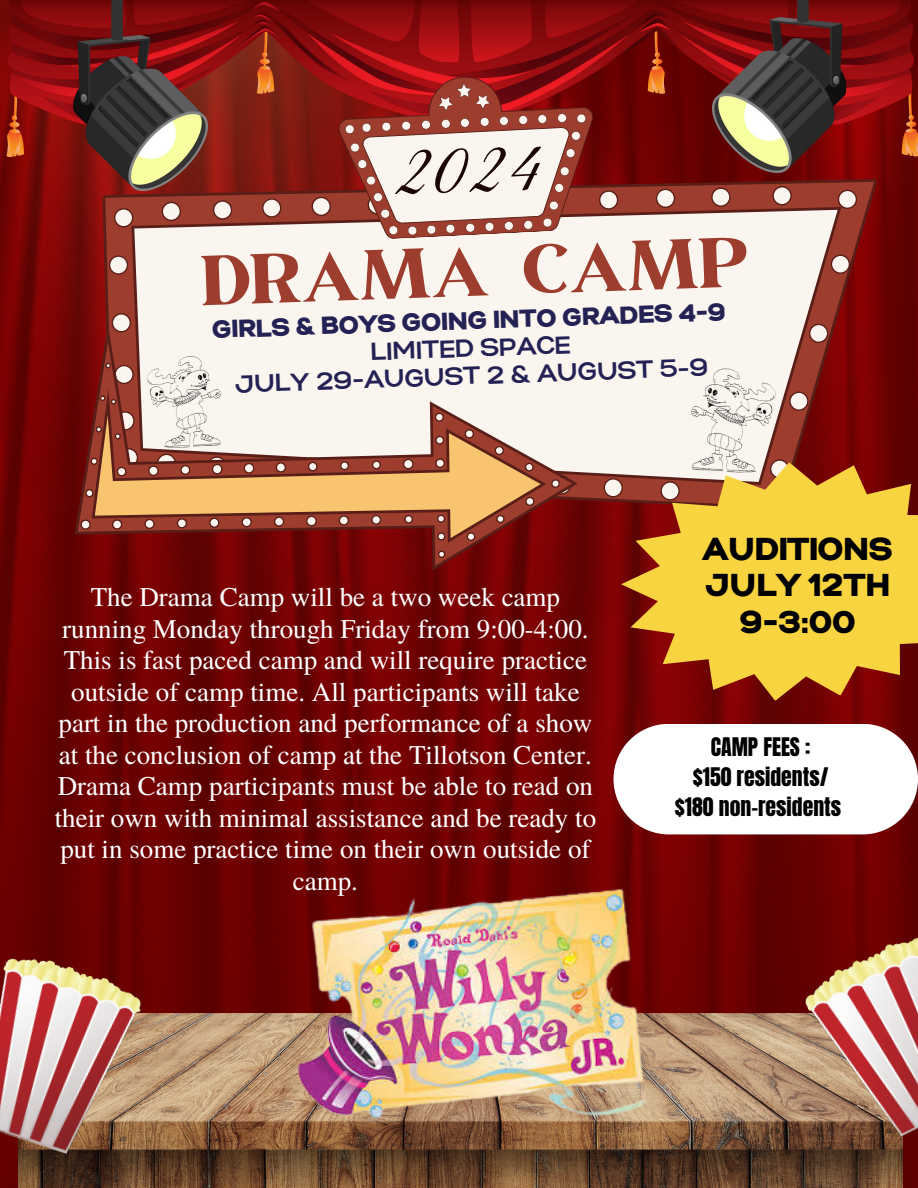
<style>
.page{position:relative;width:918px;height:1188px;background:#fff}
.page>*{position:absolute;margin:0;border:0;box-sizing:border-box;transform-origin:0 0}
.t1{font:84px "March";color:#9d3d2e}
.t2{font:75px "Great Vibes";color:#1a0605}
.t3{font:900 31.65px/36.6px "Gabriel Sans";color:#000;text-align:center}
.t4{font:27px/31.5px "Te X Gyre Termes";color:#fff;text-align:center}
.t5{font:700 24.6px/27.6px "Gabriel Sans";color:#242254;text-align:center}
.t6{font:900 24.6px "Gabriel Sans";color:#242254}
.t7{font:21.75px/30.3px "Anton";color:#000;text-align:center}
</style>
<div class="page">
<img style="left:0;top:156px;width:918px;height:1032px">
<img style="left:0;top:156px;width:515px;height:485px">
<img style="left:0;top:0;width:918px;height:156px">
<img style="left:74px;top:0;width:134px;height:191px">
<img style="left:712px;top:0;width:134px;height:137px">
<img style="left:18px;top:1013px;width:884px;height:175px">
<div style="left:614px;top:724px;width:304px;height:110px;background:#fff;border-radius:55px"></div>
<img style="left:799px;top:925px;width:119px;height:223px">
<img style="left:0;top:948px;width:146px;height:214px">
<svg style="left:87px;top:137px;width:790px;height:382px"></svg>
<svg style="left:119px;top:168px;width:722px;height:320px;fill:#faf5ef"></svg>
<svg style="left:111px;top:313px;width:21px;height:11px"></svg>
<svg style="left:108px;top:255px;width:21px;height:20px"></svg>
<svg style="left:114px;top:208px;width:20px;height:20px"></svg>
<svg style="left:161px;top:201px;width:20px;height:21px"></svg>
<svg style="left:212px;top:200px;width:21px;height:20px"></svg>
<svg style="left:262px;top:198px;width:20px;height:20px"></svg>
<svg style="left:311px;top:196px;width:20px;height:21px"></svg>
<svg style="left:600px;top:190px;width:19px;height:20px"></svg>
<svg style="left:655px;top:188px;width:21px;height:21px"></svg>
<svg style="left:711px;top:187px;width:20px;height:20px"></svg>
<svg style="left:772px;top:186px;width:20px;height:20px"></svg>
<svg style="left:837px;top:189px;width:21px;height:20px"></svg>
<svg style="left:830px;top:254px;width:21px;height:20px"></svg>
<svg style="left:809px;top:323px;width:20px;height:21px"></svg>
<svg style="left:789px;top:391px;width:20px;height:20px"></svg>
<svg style="left:783px;top:459px;width:7px;height:3px"></svg>
<svg style="left:603px;top:478px;width:18px;height:20px"></svg>
<svg style="left:74px;top:324px;width:511px;height:254px;fill:#faf5ef"></svg>
<svg style="left:80px;top:519px;width:11px;height:11px"></svg>
<svg style="left:85px;top:489px;width:6px;height:9px"></svg>
<svg style="left:105px;top:363px;width:29px;height:22px"></svg>
<svg style="left:551px;top:475px;width:21px;height:20px"></svg>
<svg style="left:438px;top:550px;width:8px;height:8px"></svg>
<svg style="left:91px;top:388px;width:459px;height:160px"></svg>
<svg style="left:336px;top:70px;width:263px;height:171px"></svg>
<svg style="left:345px;top:83px;width:241px;height:152px"></svg>
<svg style="left:621px;top:462px;width:297px;height:239px;fill:#f8d440"></svg>
<img style="left:686px;top:365px;width:97px;height:112px">
<img style="left:141px;top:353px;width:84px;height:98px">
<img style="left:285px;top:881px;width:376px;height:246px">
<h2 class="t2" style="left:393px;top:130px;width:147px;rotate:-2deg">2024</h2>
<h1 class="t1" style="left:201px;top:242px;width:548px;rotate:-2deg">DRAMA CAMP</h1>
<p class="t6" style="left:213px;top:319px;width:516px;rotate:-2deg">GIRLS &amp; BOYS GOING INTO GRADES 4-9</p>
<p class="t5" style="left:234px;top:344px;width:475px;rotate:-2deg">LIMITED SPACE<br>JULY 29-AUGUST 2 &amp; AUGUST 5-9</p>
<p class="t4" style="left:55px;top:580px;width:543px">The Drama Camp will be a two week camp running Monday through Friday from 9:00-4:00.<br>This is fast paced camp and will require practice outside of camp time. All participants will take part in the production and performance of a show at the conclusion of camp at the Tillotson Center.<br>Drama Camp participants must be able to read on their own with minimal assistance and be ready to put in some practice time on their own outside of camp.</p>
<p class="t3" style="left:704px;top:532px;width:191px">AUDITIONS<br>JULY 12TH<br>9-3:00</p>
<p class="t7" style="left:675px;top:732px;width:168px">CAMP FEES :<br>$150 residents/ $180 non-residents</p>
</div>
